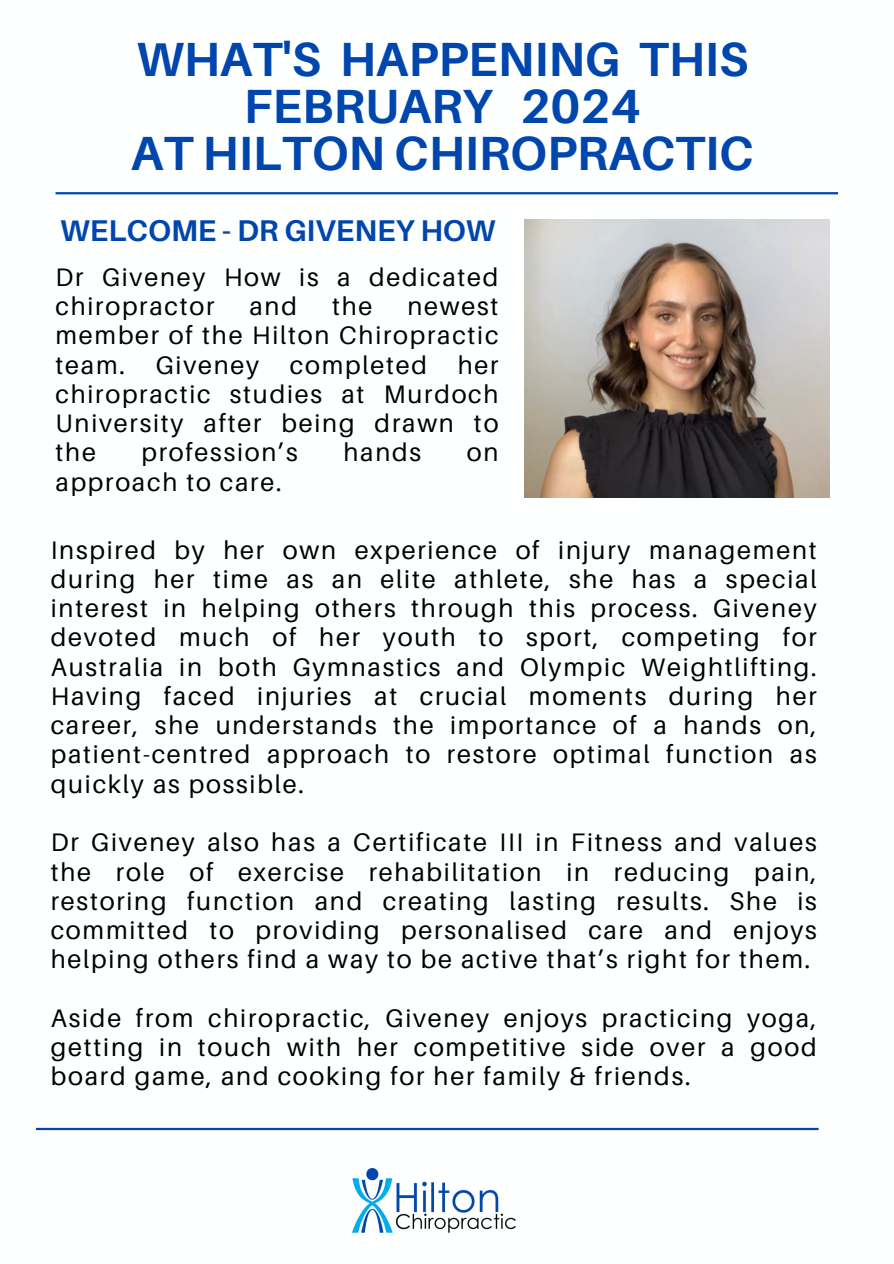
<style>
.page{position:relative;width:894px;height:1264px;background:#fff}
.page>*{position:absolute;margin:0;border:0;box-sizing:border-box;transform-origin:0 0}
.t1{font:700 48px/47.2px "Aileron";color:#0046ad;text-align:center}
.t2{font:700 30px "Aileron";color:#0046ad}
.t3{font:25.35px/29.2px "Aileron";letter-spacing:.07em;color:#000;text-align:justify}
</style>
<div class="page">
<img style="left:524px;top:220px;width:305px;height:277px">
<hr style="left:55px;top:192px;width:782px;height:2px;background:#0046ad">
<hr style="left:36px;top:1127px;width:782px;height:3px;background:#0046ad">
<img style="left:352px;top:1168px;width:164px;height:65px">
<h2 class="t1" style="left:131px;top:34px;width:624px">WHAT'S HAPPENING THIS<br>FEBRUARY 2024<br>AT HILTON CHIROPRACTIC</h2>
<p class="t2" style="left:60px;top:212px;width:436px">WELCOME - DR GIVENEY HOW</p>
<p class="t3" style="left:55px;top:262px;width:444px">Dr Giveney How is a dedicated chiropractor</p>
<p class="t3" style="left:249px;top:291px;width:49px">and</p>
<p class="t3" style="left:332px;top:291px;width:42px">the</p>
<p class="t3" style="left:55px;top:291px;width:444px;text-indent:352px">newest member of the Hilton Chiropractic team. Giveney completed her chiropractic studies at Murdoch University after being drawn to the</p>
<p class="t3" style="left:141px;top:437px;width:158px">profession’s</p>
<p class="t3" style="left:343px;top:437px;width:79px">hands</p>
<p class="t3" style="left:467px;top:437px;width:33px">on</p>
<p class="t3" style="left:55px;top:466px;width:227px">approach to care.</p>
<p class="t3" style="left:51px;top:534px;width:767px">Inspired by her own experience of injury management during her time as an elite athlete, she has a special interest in helping others through this process. Giveney devoted much of her youth to sport, competing for Australia in both Gymnastics and Olympic Weightlifting.<br>Having faced injuries at crucial moments during her career, she understands the importance of a hands on, patient-centred approach to restore optimal function as quickly as possible.</p>
<p class="t3" style="left:51px;top:827px;width:767px">Dr Giveney also has a Certificate III in Fitness and values the role of exercise rehabilitation in reducing pain, restoring function and creating lasting results. She is committed to providing personalised care and enjoys helping others find a way to be active that’s right for them.</p>
<p class="t3" style="left:51px;top:1002px;width:767px">Aside from chiropractic, Giveney enjoys practicing yoga, getting in touch with her competitive side over a good board game, and cooking for her family &amp; friends.</p>
</div>
